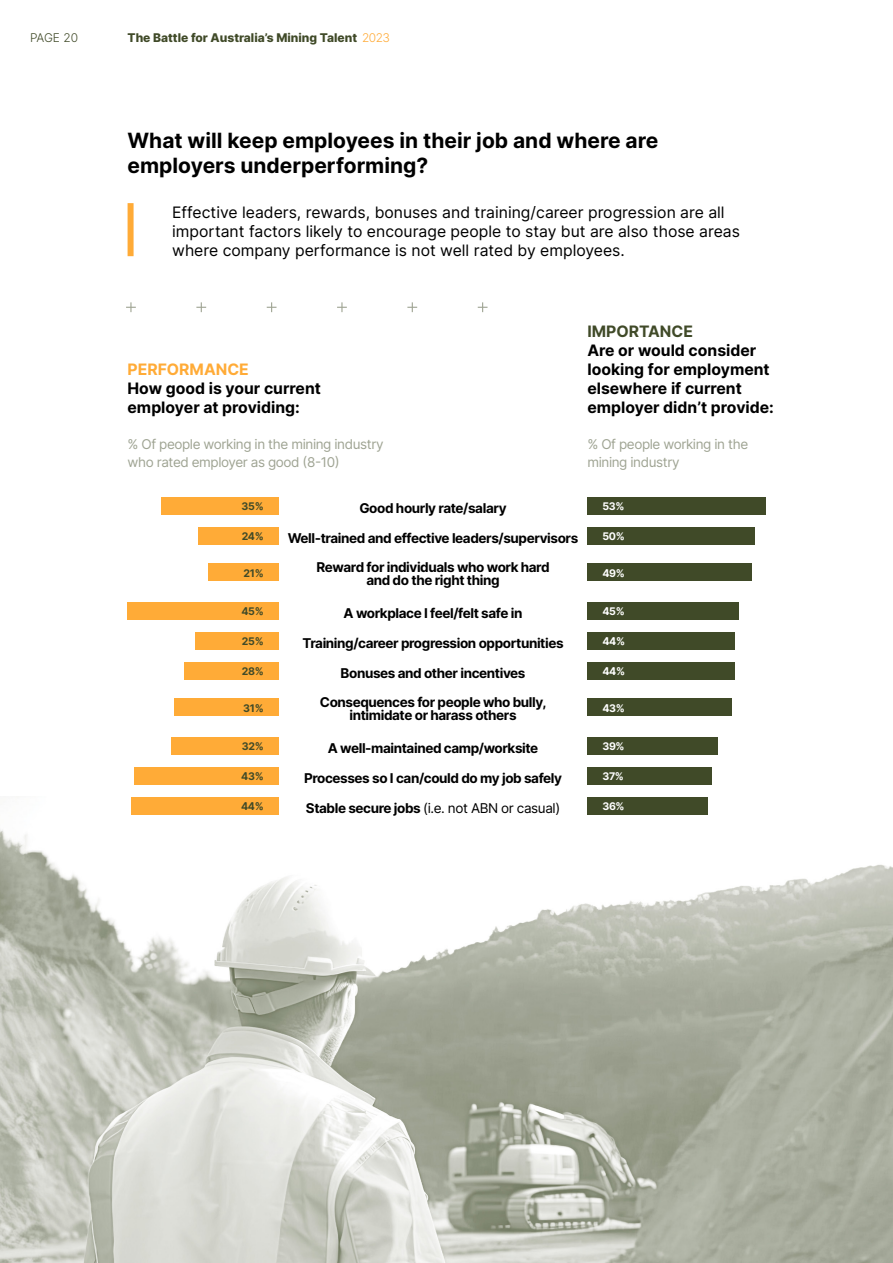
<style>
.page{position:relative;width:893px;height:1263px;background:#fff}
.page>*{position:absolute;margin:0;border:0;box-sizing:border-box;transform-origin:0 0}
.t1{font:700 21px/25.2px "Inter";color:#000}
.t2{font:15.75px/18.9px "Inter";color:#000}
.t3{font:700 15.75px/18.9px "Inter";color:#000}
.t4{font:700 15.75px "Inter";color:#ffab37}
.t5{font:700 15.75px "Inter";color:#404a28}
.t6{font:700 13.5px/28.8px "Inter";letter-spacing:-.03em;color:#000;text-align:center}
.t7{font:13.5px/18px "Inter";letter-spacing:-.03em;color:#9fa493}
.t8{font:13.5px "Inter";letter-spacing:-.03em;color:#000}
.t9{font:800 12px "Inter";color:#404a28}
.t10{font:300 12px "Inter";letter-spacing:-.015em;color:#404a28}
.t11{font:700 10.5px "Inter";letter-spacing:-.03em;color:#404a28}
.t12{font:700 10.5px "Inter";letter-spacing:-.03em;color:#fff}
.s1{font-weight:300;color:#ffab37}
.s2{font-weight:700}
</style>
<div class="page">
<img style="left:0;top:829px;width:893px;height:434px">
<div style="left:128px;top:203px;width:6px;height:53px;background:#ffab37"></div>
<div style="left:587px;top:497px;width:178px;height:18px;background:#404a28"></div>
<div style="left:587px;top:527px;width:168px;height:18px;background:#404a28"></div>
<div style="left:587px;top:563px;width:165px;height:18px;background:#404a28"></div>
<div style="left:587px;top:602px;width:151px;height:18px;background:#404a28"></div>
<div style="left:587px;top:632px;width:148px;height:18px;background:#404a28"></div>
<div style="left:587px;top:662px;width:148px;height:18px;background:#404a28"></div>
<div style="left:587px;top:698px;width:145px;height:18px;background:#404a28"></div>
<div style="left:587px;top:737px;width:131px;height:18px;background:#404a28"></div>
<div style="left:587px;top:767px;width:125px;height:18px;background:#404a28"></div>
<div style="left:587px;top:797px;width:121px;height:18px;background:#404a28"></div>
<div style="left:161px;top:497px;width:118px;height:18px;background:#ffab37"></div>
<div style="left:198px;top:527px;width:81px;height:18px;background:#ffab37"></div>
<div style="left:208px;top:563px;width:71px;height:18px;background:#ffab37"></div>
<div style="left:128px;top:602px;width:151px;height:18px;background:#ffab37"></div>
<div style="left:195px;top:632px;width:84px;height:18px;background:#ffab37"></div>
<div style="left:185px;top:662px;width:94px;height:18px;background:#ffab37"></div>
<div style="left:175px;top:698px;width:104px;height:18px;background:#ffab37"></div>
<div style="left:171px;top:737px;width:108px;height:18px;background:#ffab37"></div>
<div style="left:134px;top:767px;width:145px;height:18px;background:#ffab37"></div>
<div style="left:131px;top:797px;width:148px;height:18px;background:#ffab37"></div>
<svg style="left:126px;top:302px;width:10px;height:10px"></svg>
<svg style="left:267px;top:302px;width:10px;height:10px"></svg>
<svg style="left:337px;top:302px;width:10px;height:10px"></svg>
<svg style="left:196px;top:302px;width:10px;height:10px"></svg>
<svg style="left:407px;top:302px;width:10px;height:10px"></svg>
<svg style="left:478px;top:302px;width:9px;height:10px"></svg>
<p class="t10" style="left:30px;top:29px;width:50px">PAGE 20</p>
<p class="t9" style="left:128px;top:29px;width:264px">The Battle for Australia’s Mining Talent <span class="s1">2023</span></p>
<h1 class="t1" style="left:128px;top:127px;width:532px">What will keep employees in their job and where are employers underperforming?</h1>
<p class="t2" style="left:172px;top:203px;width:569px">Effective leaders, rewards, bonuses and training/career progression are all important factors likely to encourage people to stay but are also those areas where company performance is not well rated by employees.</p>
<p class="t4" style="left:128px;top:358px;width:123px">PERFORMANCE</p>
<p class="t3" style="left:128px;top:379px;width:195px">How good is your current employer at providing:</p>
<p class="t5" style="left:587px;top:320px;width:107px">IMPORTANCE</p>
<p class="t3" style="left:587px;top:341px;width:188px">Are or would consider looking for employment elsewhere if current employer didn’t provide:</p>
<p class="t7" style="left:128px;top:435px;width:258px">% Of people working in the mining industry who rated employer as good (8-10)</p>
<p class="t7" style="left:587px;top:435px;width:162px">% Of people working in the mining industry</p>
<p class="t11" style="left:242px;top:498px;width:24px">35%</p>
<p class="t11" style="left:242px;top:528px;width:23px">24%</p>
<p class="t11" style="left:244px;top:565px;width:22px">21%</p>
<p class="t11" style="left:241px;top:603px;width:24px">45%</p>
<p class="t11" style="left:242px;top:633px;width:23px">25%</p>
<p class="t11" style="left:242px;top:663px;width:23px">28%</p>
<p class="t11" style="left:243px;top:700px;width:22px">31%</p>
<p class="t11" style="left:242px;top:738px;width:23px">32%</p>
<p class="t11" style="left:241px;top:768px;width:24px">43%</p>
<p class="t11" style="left:241px;top:798px;width:24px">44%</p>
<p class="t6" style="left:359px;top:493px;width:149px">Good hourly rate/salary</p>
<p class="t6" style="left:288px;top:523px;width:292px">Well-trained and effective leaders/supervisors<br>Reward for individuals who work hard</p>
<p class="t6" style="left:366px;top:565px;width:135px">and do the right thing</p>
<p class="t6" style="left:344px;top:598px;width:180px">A workplace I feel/felt safe in</p>
<p class="t6" style="left:302px;top:628px;width:263px">Training/career progression opportunities</p>
<p class="t6" style="left:320px;top:658px;width:228px">Bonuses and other incentives<br>Consequences for people who bully,</p>
<p class="t6" style="left:349px;top:700px;width:169px">intimidate or harass others</p>
<p class="t6" style="left:328px;top:733px;width:212px">A well-maintained camp/worksite</p>
<p class="t6" style="left:304px;top:763px;width:260px">Processes so I can/could do my job safely</p>
<p class="t8" style="left:306px;top:798px;width:256px"><span class="s2">Stable secure jobs</span> (i.e. not ABN or casual)</p>
<p class="t12" style="left:602px;top:498px;width:24px">53%</p>
<p class="t12" style="left:602px;top:528px;width:24px">50%</p>
<p class="t12" style="left:602px;top:565px;width:24px">49%</p>
<p class="t12" style="left:602px;top:603px;width:24px">45%</p>
<p class="t12" style="left:602px;top:633px;width:24px">44%</p>
<p class="t12" style="left:602px;top:663px;width:24px">44%</p>
<p class="t12" style="left:602px;top:700px;width:24px">43%</p>
<p class="t12" style="left:602px;top:738px;width:24px">39%</p>
<p class="t12" style="left:602px;top:768px;width:23px">37%</p>
<p class="t12" style="left:602px;top:798px;width:24px">36%</p>
</div>
